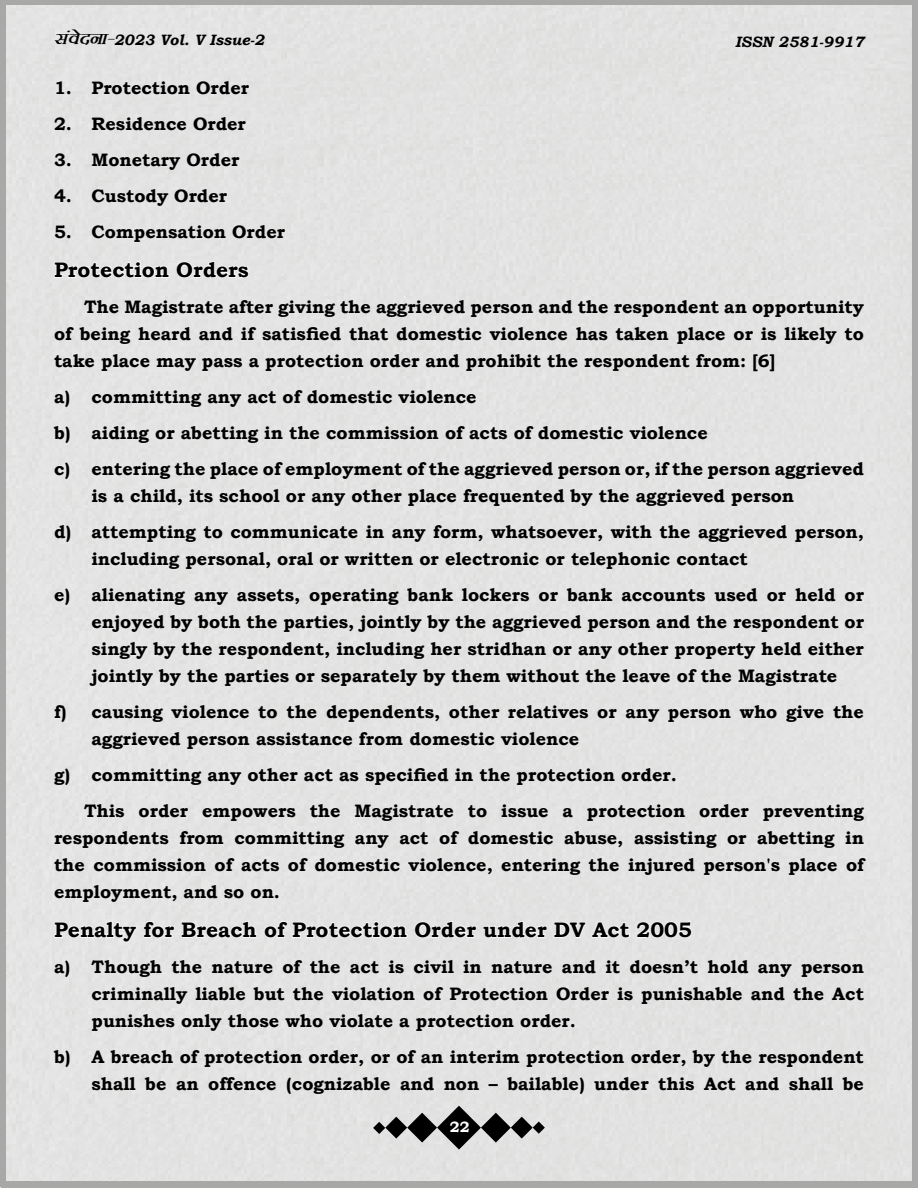
<style>
.page{position:relative;width:918px;height:1188px;background:#fff}
.page>*{position:absolute;margin:0;border:0;box-sizing:border-box;transform-origin:0 0}
.Eng__Text_Sub_Headin{font:700 21px "Bookman Old Style";color:#000}
.Eng__Tab_Setting{font:700 18px/27px "Bookman Old Style";color:#000}
.English_Paragrah{font:700 18px/27px "Bookman Old Style";color:#000;text-align:justify}
.t1{font:italic 700 15px "Bookman Old Style";color:#000}
.t2{font:700 15px "Bookman Old Style";color:#fff}
.s1{font-family:"Kruti Dev 100";font-size:19.5px}
</style>
<div class="page">
<div style="left:0;top:0;width:918px;height:1187px;background:#e3e3e3"></div>
<svg style="left:373px;top:1106px;width:172px;height:44px;background:#989897"></svg>
<svg style="left:53px;top:260px;width:197px;height:19px"></svg>
<svg style="left:53px;top:920px;width:355px;height:24px"></svg>
<svg style="left:414px;top:920px;width:216px;height:19px"></svg>
<svg style="left:636px;top:921px;width:57px;height:18px"></svg>
<p class="t1" style="left:54px;top:29px;width:212px"><span class="s1">laosnuk&amp;</span>2023 Vol. V Issue-2</p>
<p class="t1" style="left:735px;top:32px;width:130px">ISSN 2581-9917</p>
<p class="Eng__Tab_Setting" style="left:54px;top:74px;width:197px">1. Protection Order</p>
<p class="Eng__Tab_Setting" style="left:54px;top:110px;width:193px">2. Residence Order</p>
<p class="Eng__Tab_Setting" style="left:54px;top:146px;width:187px">3. Monetary Order</p>
<p class="Eng__Tab_Setting" style="left:54px;top:182px;width:175px">4. Custody Order</p>
<p class="Eng__Tab_Setting" style="left:54px;top:218px;width:233px">5. Compensation Order</p>
<p class="Eng__Text_Sub_Headin" style="left:54px;top:255px;width:196px">Protection Orders</p>
<p class="English_Paragrah" style="left:54px;top:293px;width:811px;text-indent:30px">The Magistrate after giving the aggrieved person and the respondent an opportunity of being heard and if satisfied that domestic violence has taken place or is likely to take place may pass a protection order and prohibit the respondent from: [6]</p>
<p class="Eng__Tab_Setting" style="left:54px;top:383px;width:424px">a) committing any act of domestic violence</p>
<p class="Eng__Tab_Setting" style="left:54px;top:419px;width:655px">b) aiding or abetting in the commission of acts of domestic violence</p>
<p class="Eng__Tab_Setting" style="left:92px;top:455px;width:774px;text-indent:-38px">c) entering the place of employment of the aggrieved person or, if the person aggrieved is a child, its school or any other place frequented by the aggrieved person</p>
<p class="Eng__Tab_Setting" style="left:92px;top:518px;width:774px;text-indent:-38px">d) attempting to communicate in any form, whatsoever, with the aggrieved person, including personal, oral or written or electronic or telephonic contact</p>
<p class="Eng__Tab_Setting" style="left:92px;top:581px;width:774px;text-align:justify;text-indent:-38px">e) alienating any assets, operating bank lockers or bank accounts used or held or enjoyed by both the parties, jointly by the aggrieved person and the respondent or singly by the respondent, including her stridhan or any other property held either jointly by the parties or separately by them without the leave of the Magistrate</p>
<p class="Eng__Tab_Setting" style="left:92px;top:698px;width:774px;text-indent:-38px">f) causing violence to the dependents, other relatives or any person who give the aggrieved person assistance from domestic violence</p>
<p class="Eng__Tab_Setting" style="left:54px;top:761px;width:624px">g) committing any other act as specified in the protection order.</p>
<p class="English_Paragrah" style="left:54px;top:797px;width:812px;text-indent:30px">This order empowers the Magistrate to issue a protection order preventing respondents from committing any act of domestic abuse, assisting or abetting in the commission of acts of domestic violence, entering the injured person's place of employment, and so on.</p>
<p class="Eng__Text_Sub_Headin" style="left:54px;top:915px;width:639px">Penalty for Breach of Protection Order under DV Act 2005</p>
<p class="Eng__Tab_Setting" style="left:92px;top:953px;width:774px;text-align:justify;text-indent:-38px">a) Though the nature of the act is civil in nature and it doesn’t hold any person criminally liable but the violation of Protection Order is punishable and the Act punishes only those who violate a protection order.</p>
<p class="Eng__Tab_Setting" style="left:54px;top:1043px;width:811px;text-align:right">b) A breach of protection order, or of an interim protection order, by the respondent shall be an offence (cognizable and non – bailable) under this Act and shall be</p>
<p class="t2" style="left:450px;top:1116px;width:21px">22</p>
</div>
